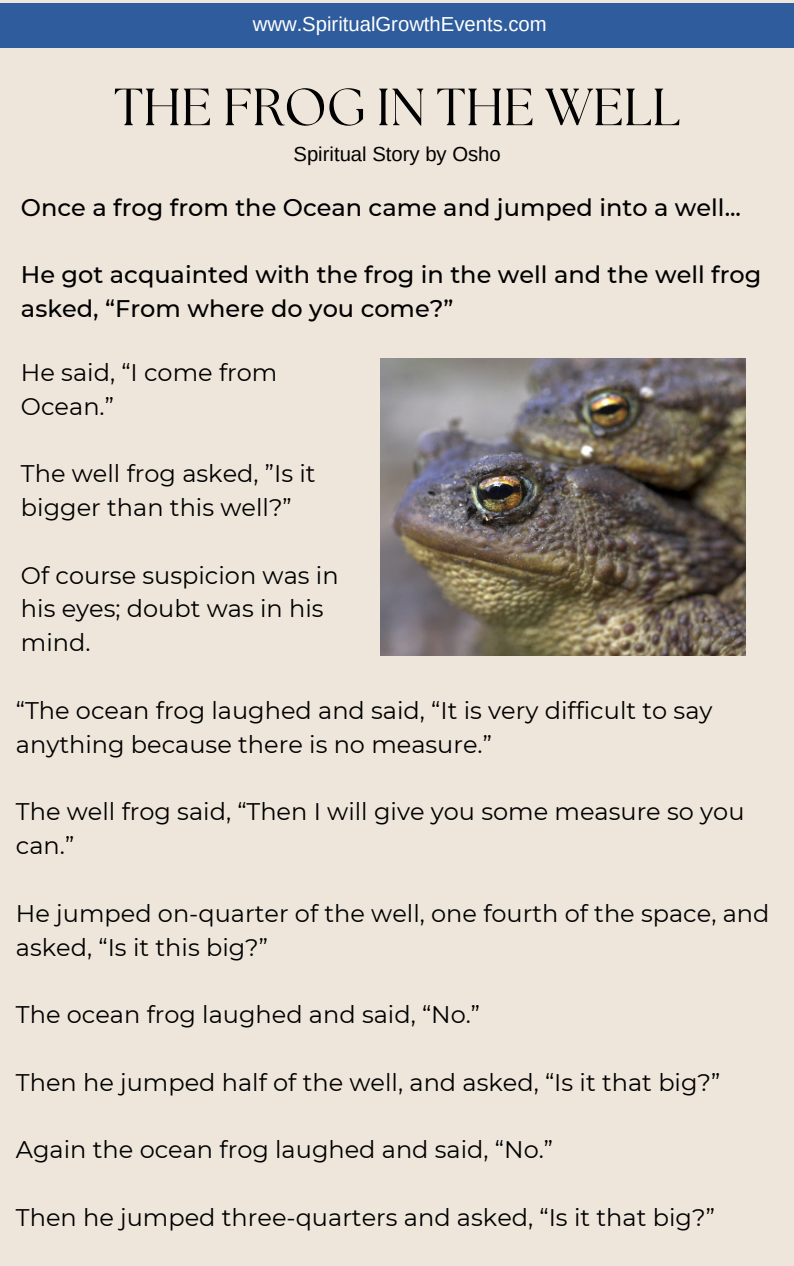
<style>
.page{position:relative;width:794px;height:1266px;background:#fff}
.page>*{position:absolute;margin:0;border:0;box-sizing:border-box;transform-origin:0 0}
.t1{font:52.2px "The Seasons";color:#000}
.t2{font:24px/33.8px "Montserrat";color:#000}
.t3{font:500 24px/33.8px "Montserrat";color:#000}
.t4{font:20.25px "Arimo";color:#fff}
.t5{font:20.25px "Arimo";color:#000}
</style>
<div class="page">
<div style="left:0;top:0;width:793px;height:1266px;background:#eee6db"></div>
<div style="left:0;top:4px;width:793px;height:44px;background:#2f5c9d"></div>
<img style="left:380px;top:358px;width:365px;height:297px">
<p class="t4" style="left:252px;top:13px;width:295px">www.SpiritualGrowthEvents.com</p>
<p class="t1" style="left:114px;top:83px;width:567px">THE FROG IN THE WELL</p>
<p class="t5" style="left:293px;top:142px;width:209px">Spiritual Story by Osho</p>
<p class="t3" style="left:21px;top:190px;width:721px">Once a frog from the Ocean came and jumped into a well...</p>
<p class="t3" style="left:21px;top:258px;width:741px">He got acquainted with the frog in the well and the well frog asked, “From where do you come?”</p>
<p class="t2" style="left:21px;top:355px;width:258px">He said, “I come from<br>Ocean.”</p>
<p class="t2" style="left:21px;top:457px;width:296px">The well frog asked, ”Is it bigger than this well?”</p>
<p class="t2" style="left:21px;top:558px;width:319px">Of course suspicion was in his eyes; doubt was in his mind.</p>
<p class="t2" style="left:16px;top:693px;width:697px">“The ocean frog laughed and said, “It is very difficult to say anything because there is no measure.”</p>
<p class="t2" style="left:16px;top:795px;width:729px">The well frog said, “Then I will give you some measure so you can.”</p>
<p class="t2" style="left:16px;top:896px;width:754px">He jumped on-quarter of the well, one fourth of the space, and asked, “Is it this big?”</p>
<p class="t2" style="left:16px;top:997px;width:465px">The ocean frog laughed and said, “No.”</p>
<p class="t2" style="left:16px;top:1065px;width:705px">Then he jumped half of the well, and asked, “Is it that big?”</p>
<p class="t2" style="left:16px;top:1132px;width:538px">Again the ocean frog laughed and said, “No.”</p>
<p class="t2" style="left:16px;top:1200px;width:700px">Then he jumped three-quarters and asked, “Is it that big?”</p>
</div>
